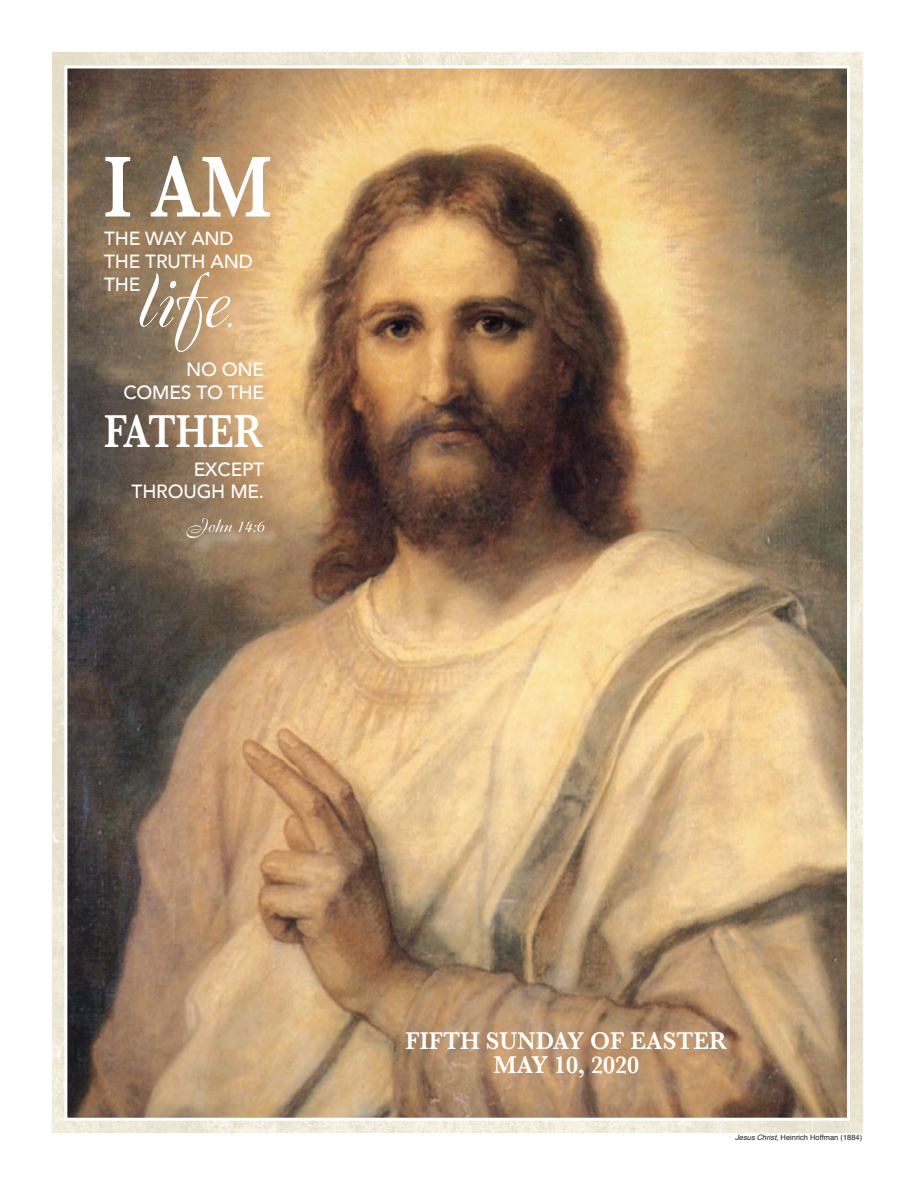
<style>
.page{position:relative;width:918px;height:1188px;background:#fff}
.page>*{position:absolute;margin:0;border:0;box-sizing:border-box;transform-origin:0 0}
.t1{font:600 89.85px "Baskerville";color:#fff;scale:.82 1}
.t2{font:81.75px "Boulevard";color:#fff}
.t3{font:600 48px "Baskerville";color:#fff;scale:.82 1}
.t4{font:600 25.2px/24px "Baskerville";color:#fff;text-align:center;scale:.95 1}
.t5{font:500 19.05px/23px "Avenir";letter-spacing:-.01em;color:#fff;text-align:right}
.t6{font:500 19.05px/23px "Avenir";letter-spacing:-.01em;color:#fff}
.t7{font:19.05px "Boulevard";letter-spacing:-.01em;color:#fff}
.t8{font:7.5px "Helvetica";color:#231f20}
.s1{font-size:40.8px}
.s2{font-style:italic}
</style>
<div class="page">
<img style="left:52px;top:52px;width:810px;height:1080px">
<img style="left:68px;top:69px;width:778px;height:1048px">
<div style="left:189px;top:521px;width:92px;height:34px;background:#fff;opacity:.75"></div>
<h1 class="t1" style="left:104px;top:124px;width:206px">I AM</h1>
<h3 class="t6" style="left:104px;top:226px;width:150px">THE WAY AND<br>THE TRUTH AND<br>THE</h3>
<h2 class="t2" style="left:133px;top:246px;width:102px">life<span class="s1">.</span></h2>
<h3 class="t5" style="left:123px;top:357px;width:142px">NO ONE<br>COMES TO THE</h3>
<h3 class="t3" style="left:104px;top:398px;width:195px">FATHER</h3>
<h3 class="t5" style="left:132px;top:456px;width:134px">EXCEPT<br>THROUGH ME.</h3>
<h3 class="t7" style="left:186px;top:513px;width:80px">John 14:6</h3>
<h3 class="t4" style="left:406px;top:1029px;width:340px">FIFTH SUNDAY OF EASTER<br>MAY 10, 2020</h3>
<p class="t8" style="left:735px;top:1132px;width:128px"><span class="s2">Jesus Christ</span>, Heinrich Hoffman (1884)</p>
</div>
